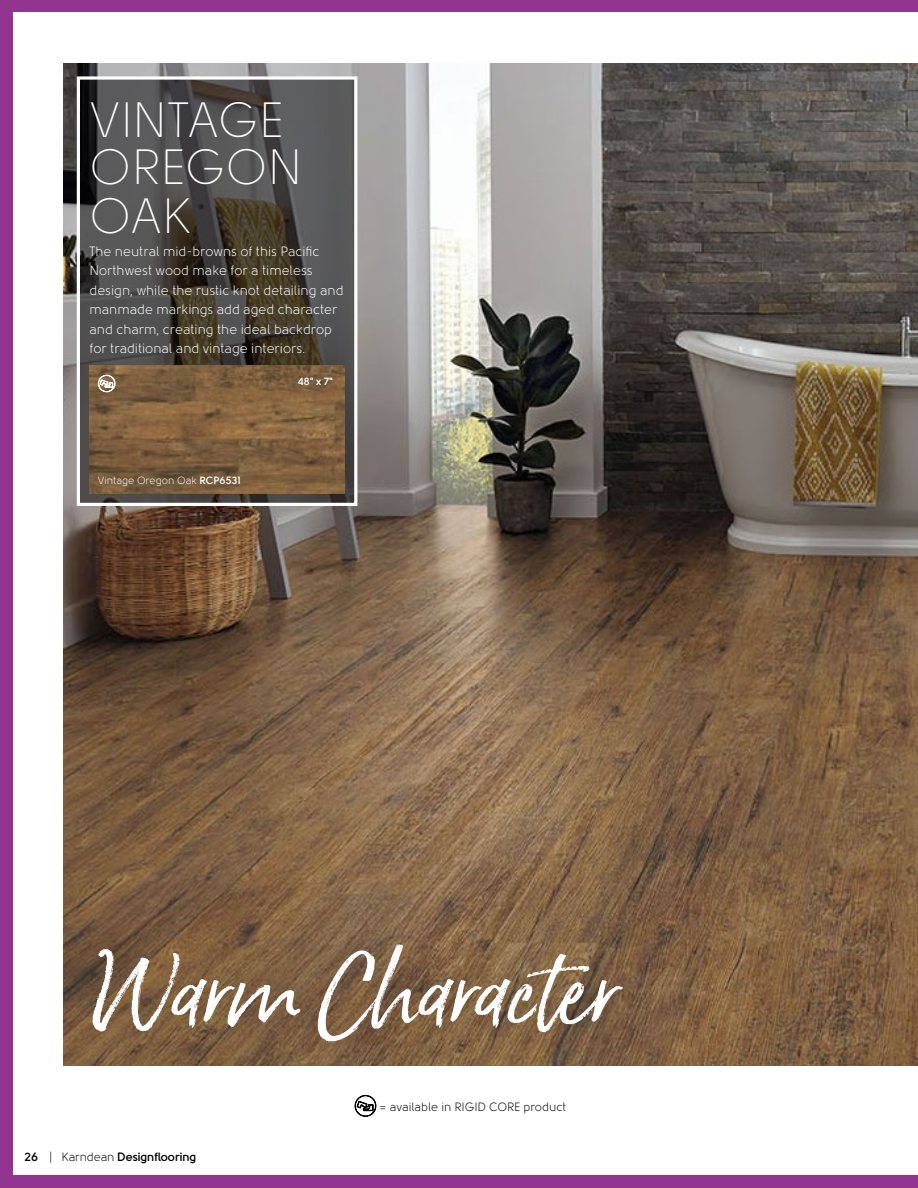
<style>
.page{position:relative;width:918px;height:1188px;background:#933590}
.page>*{position:absolute;margin:0;border:0;box-sizing:border-box;transform-origin:0 0}
.t1{font:88.5px "Born Ready Slanted";color:#fff}
.t2{font:300 49.5px/48.2px "Solomon";color:#fff}
.t3{font:13.5px/19.5px "Solomon";color:#fff}
.t4{font:12px "Solomon";color:#000001}
.t5{font:700 12px "Solomon";letter-spacing:-.01em;color:#000001}
.t6{font:10.5px "Solomon";color:#fff}
.t7{font:700 10.5px "Solomon";color:#fff}
.s1{font-weight:700}
.s2{font-weight:400}
</style>
<div class="page">
<div style="left:13px;top:13px;width:905px;height:1162px;background:#fff"></div>
<svg style="left:355px;top:1095px;width:21px;height:22px"></svg>
<img style="left:64px;top:64px;width:854px;height:1002px">
<div style="left:68px;top:921px;width:576px;height:145px;background:#000001;opacity:.2"></div>
<svg style="left:81px;top:80px;width:272px;height:422px;background:#4c4945"></svg>
<div style="left:77px;top:76px;width:280px;height:430px;border:3px solid #fff"></div>
<img style="left:89px;top:366px;width:256px;height:127px">
<svg style="left:98px;top:375px;width:17px;height:17px"></svg>
<p class="t2" style="left:90px;top:96px;width:215px">VINTAGE<br>OREGON<br>OAK</p>
<p class="t3" style="left:90px;top:241px;width:255px">The neutral mid-browns of this Pacific Northwest wood make for a timeless design, while the rustic knot detailing and manmade markings add aged character and charm, creating the ideal backdrop for traditional and vintage interiors.</p>
<p class="t6" style="left:98px;top:475px;width:144px">Vintage Oregon Oak <span class="s1">RCP6531</span></p>
<p class="t7" style="left:298px;top:375px;width:37px">48" x 7"</p>
<p class="t1" style="left:89px;top:938px;width:528px">Warm Character</p>
<p class="t5" style="left:24px;top:1149px;width:174px">26 <span class="s2">| Karndean</span> Designflooring</p>
<p class="t4" style="left:379px;top:1100px;width:189px">= available in RIGID CORE product</p>
</div>
